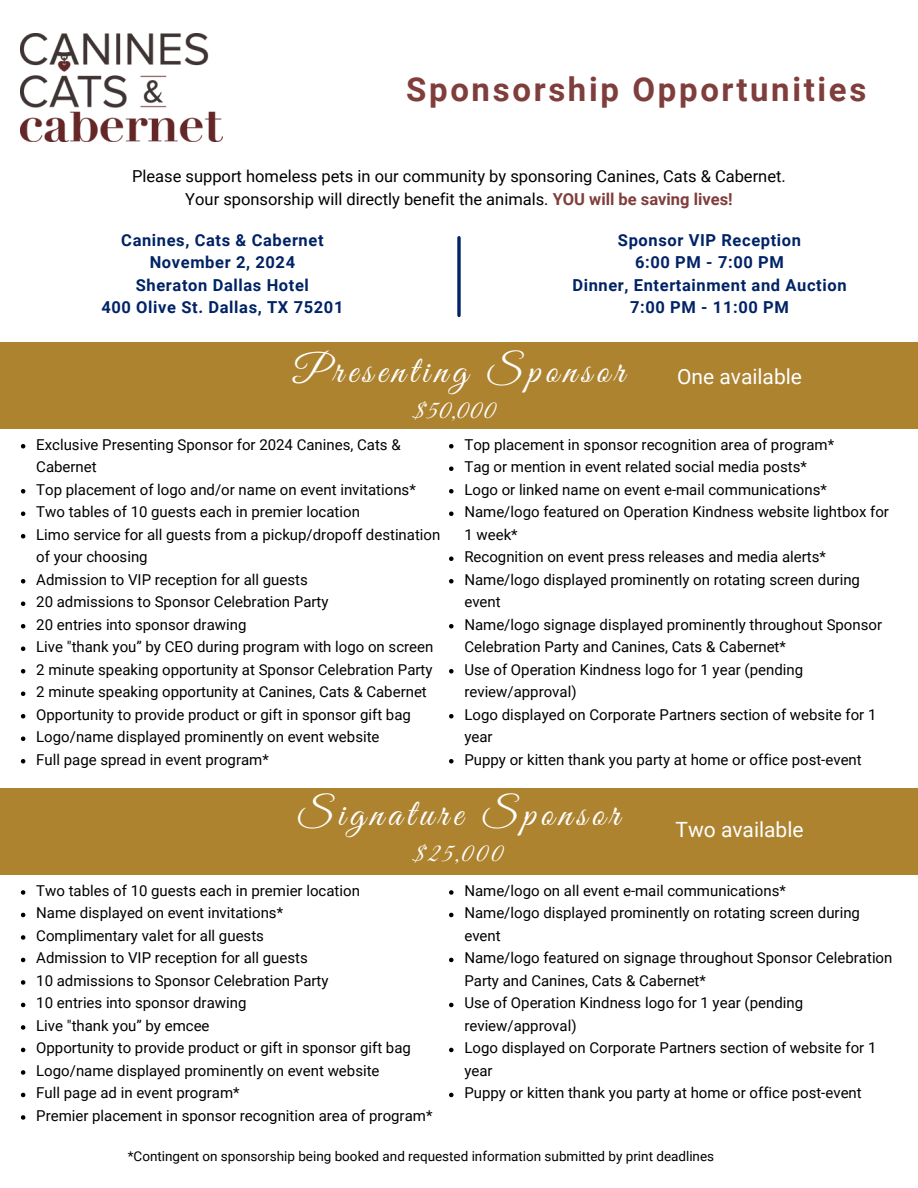
<style>
.page{position:relative;width:918px;height:1188px;background:#fff}
.page>*{position:absolute;margin:0;border:0;box-sizing:border-box;transform-origin:0 0}
.t1{font:39px "Great Vibes";letter-spacing:.125em;color:#fff}
.t2{font:700 33px "Roboto";letter-spacing:.08em;color:#7f3e3c}
.t3{font:27px "Great Vibes";letter-spacing:.025em;color:#fff}
.t4{font:21px "Roboto";color:#fff}
.t5{font:700 16.5px/22.5px "Roboto";letter-spacing:.035em;color:#002366;text-align:center}
.t6{font:16.5px/22.5px "Roboto";color:#000;text-align:center}
.t7{font:15px/22.5px "Roboto";color:#000}
.t8{font:13.5px "Roboto";color:#000}
.s1{font-weight:700;color:#7f3e3c}
</style>
<div class="page">
<img style="left:20px;top:34px;width:203px;height:108px">
<svg style="left:457px;top:238px;width:4px;height:77px"></svg>
<div style="left:0;top:342px;width:918px;height:86px;background:#ad8330"></div>
<div style="left:0;top:788px;width:918px;height:87px;background:#ad8330"></div>
<svg style="left:21px;top:444px;width:4px;height:5px"></svg>
<svg style="left:21px;top:489px;width:4px;height:5px"></svg>
<svg style="left:21px;top:512px;width:4px;height:4px"></svg>
<svg style="left:21px;top:534px;width:4px;height:5px"></svg>
<svg style="left:21px;top:579px;width:4px;height:5px"></svg>
<svg style="left:21px;top:602px;width:4px;height:4px"></svg>
<svg style="left:21px;top:624px;width:4px;height:5px"></svg>
<svg style="left:21px;top:647px;width:4px;height:4px"></svg>
<svg style="left:21px;top:669px;width:4px;height:5px"></svg>
<svg style="left:21px;top:692px;width:4px;height:4px"></svg>
<svg style="left:21px;top:714px;width:4px;height:5px"></svg>
<svg style="left:21px;top:737px;width:4px;height:4px"></svg>
<svg style="left:21px;top:759px;width:4px;height:5px"></svg>
<svg style="left:449px;top:444px;width:5px;height:5px"></svg>
<svg style="left:449px;top:467px;width:5px;height:4px"></svg>
<svg style="left:449px;top:489px;width:5px;height:5px"></svg>
<svg style="left:449px;top:512px;width:5px;height:4px"></svg>
<svg style="left:449px;top:557px;width:5px;height:4px"></svg>
<svg style="left:449px;top:579px;width:5px;height:5px"></svg>
<svg style="left:449px;top:624px;width:5px;height:5px"></svg>
<svg style="left:449px;top:669px;width:5px;height:5px"></svg>
<svg style="left:449px;top:714px;width:5px;height:5px"></svg>
<svg style="left:449px;top:759px;width:5px;height:5px"></svg>
<svg style="left:21px;top:890px;width:4px;height:5px"></svg>
<svg style="left:21px;top:913px;width:4px;height:4px"></svg>
<svg style="left:21px;top:935px;width:4px;height:5px"></svg>
<svg style="left:21px;top:958px;width:4px;height:4px"></svg>
<svg style="left:21px;top:980px;width:4px;height:5px"></svg>
<svg style="left:21px;top:1003px;width:4px;height:4px"></svg>
<svg style="left:21px;top:1025px;width:4px;height:5px"></svg>
<svg style="left:21px;top:1048px;width:4px;height:4px"></svg>
<svg style="left:21px;top:1070px;width:4px;height:5px"></svg>
<svg style="left:21px;top:1093px;width:4px;height:4px"></svg>
<svg style="left:21px;top:1115px;width:4px;height:5px"></svg>
<svg style="left:449px;top:890px;width:5px;height:5px"></svg>
<svg style="left:449px;top:913px;width:5px;height:4px"></svg>
<svg style="left:449px;top:958px;width:5px;height:4px"></svg>
<svg style="left:449px;top:1003px;width:5px;height:4px"></svg>
<svg style="left:449px;top:1048px;width:5px;height:4px"></svg>
<svg style="left:449px;top:1093px;width:5px;height:4px"></svg>
<h2 class="t2" style="left:406px;top:71px;width:462px">Sponsorship Opportunities</h2>
<p class="t6" style="left:132px;top:165px;width:655px">Please support homeless pets in our community by sponsoring Canines, Cats &amp; Cabernet.<br>Your sponsorship will directly benefit the animals. <span class="s1">YOU will be saving lives!</span></p>
<p class="t5" style="left:101px;top:229px;width:244px">Canines, Cats &amp; Cabernet<br>November 2, 2024<br>Sheraton Dallas Hotel<br>400 Olive St. Dallas, TX 75201</p>
<h5 class="t5" style="left:572px;top:229px;width:276px">Sponsor VIP Reception<br>6:00 PM - 7:00 PM<br>Dinner, Entertainment and Auction<br>7:00 PM - 11:00 PM</h5>
<h6 class="t1" style="left:293px;top:348px;width:333px">Presenting Sponsor</h6>
<p class="t3" style="left:414px;top:395px;width:84px">$50,000</p>
<p class="t4" style="left:677px;top:365px;width:126px">One available</p>
<h5 class="t7" style="left:36px;top:433px;width:366px">Exclusive Presenting Sponsor for 2024 Canines, Cats &amp;<br>Cabernet</h5>
<h1 class="t7" style="left:36px;top:478px;width:381px">Top placement of logo and/or name on event invitations*</h1>
<h4 class="t7" style="left:36px;top:501px;width:325px">Two tables of 10 guests each in premier location</h4>
<h3 class="t7" style="left:36px;top:523px;width:406px">Limo service for all guests from a pickup/dropoff destination of your choosing</h3>
<p class="t7" style="left:36px;top:568px;width:273px">Admission to VIP reception for all guests</p>
<p class="t7" style="left:36px;top:591px;width:294px">20 admissions to Sponsor Celebration Party</p>
<p class="t7" style="left:36px;top:613px;width:212px">20 entries into sponsor drawing</p>
<p class="t7" style="left:36px;top:636px;width:399px">Live "thank you” by CEO during program with logo on screen</p>
<p class="t7" style="left:36px;top:658px;width:398px">2 minute speaking opportunity at Sponsor Celebration Party</p>
<p class="t7" style="left:36px;top:681px;width:392px">2 minute speaking opportunity at Canines, Cats &amp; Cabernet</p>
<p class="t7" style="left:36px;top:703px;width:376px">Opportunity to provide product or gift in sponsor gift bag</p>
<p class="t7" style="left:36px;top:726px;width:345px">Logo/name displayed prominently on event website</p>
<p class="t7" style="left:36px;top:748px;width:234px">Full page spread in event program*</p>
<p class="t7" style="left:464px;top:433px;width:371px">Top placement in sponsor recognition area of program*</p>
<p class="t7" style="left:464px;top:456px;width:344px">Tag or mention in event related social media posts*</p>
<p class="t7" style="left:464px;top:478px;width:364px">Logo or linked name on event e-mail communications*</p>
<p class="t7" style="left:464px;top:501px;width:426px">Name/logo featured on Operation Kindness website lightbox for<br>1 week*</p>
<p class="t7" style="left:464px;top:546px;width:363px">Recognition on event press releases and media alerts*</p>
<p class="t7" style="left:464px;top:568px;width:397px">Name/logo displayed prominently on rotating screen during event</p>
<p class="t7" style="left:464px;top:613px;width:419px">Name/logo signage displayed prominently throughout Sponsor<br>Celebration Party and Canines, Cats &amp; Cabernet*</p>
<p class="t7" style="left:464px;top:658px;width:340px">Use of Operation Kindness logo for 1 year (pending review/approval)</p>
<p class="t7" style="left:464px;top:703px;width:414px">Logo displayed on Corporate Partners section of website for 1 year</p>
<p class="t7" style="left:464px;top:748px;width:399px">Puppy or kitten thank you party at home or office post-event</p>
<p class="t1" style="left:298px;top:792px;width:323px">Signature Sponsor</p>
<h3 class="t4" style="left:676px;top:817px;width:130px">Two available</h3>
<p class="t3" style="left:414px;top:838px;width:91px">$25,000</p>
<p class="t7" style="left:36px;top:879px;width:325px">Two tables of 10 guests each in premier location</p>
<p class="t7" style="left:36px;top:902px;width:248px">Name displayed on event invitations*</p>
<h1 class="t7" style="left:36px;top:924px;width:229px">Complimentary valet for all guests</h1>
<h3 class="t7" style="left:36px;top:947px;width:273px">Admission to VIP reception for all guests</h3>
<h4 class="t7" style="left:36px;top:969px;width:294px">10 admissions to Sponsor Celebration Party</h4>
<p class="t7" style="left:36px;top:992px;width:212px">10 entries into sponsor drawing</p>
<p class="t7" style="left:36px;top:1014px;width:175px">Live "thank you” by emcee</p>
<p class="t7" style="left:36px;top:1037px;width:376px">Opportunity to provide product or gift in sponsor gift bag</p>
<p class="t7" style="left:36px;top:1059px;width:345px">Logo/name displayed prominently on event website</p>
<p class="t7" style="left:36px;top:1082px;width:205px">Full page ad in event program*</p>
<p class="t7" style="left:36px;top:1104px;width:398px">Premier placement in sponsor recognition area of program*</p>
<p class="t7" style="left:464px;top:879px;width:323px">Name/logo on all event e-mail communications*</p>
<p class="t7" style="left:464px;top:902px;width:397px">Name/logo displayed prominently on rotating screen during event</p>
<p class="t7" style="left:464px;top:947px;width:430px">Name/logo featured on signage throughout Sponsor Celebration<br>Party and Canines, Cats &amp; Cabernet*</p>
<p class="t7" style="left:464px;top:992px;width:340px">Use of Operation Kindness logo for 1 year (pending review/approval)</p>
<p class="t7" style="left:464px;top:1037px;width:414px">Logo displayed on Corporate Partners section of website for 1 year</p>
<p class="t7" style="left:464px;top:1082px;width:399px">Puppy or kitten thank you party at home or office post-event</p>
<p class="t8" style="left:128px;top:1148px;width:588px">*Contingent on sponsorship being booked and requested information submitted by print deadlines</p>
</div>
